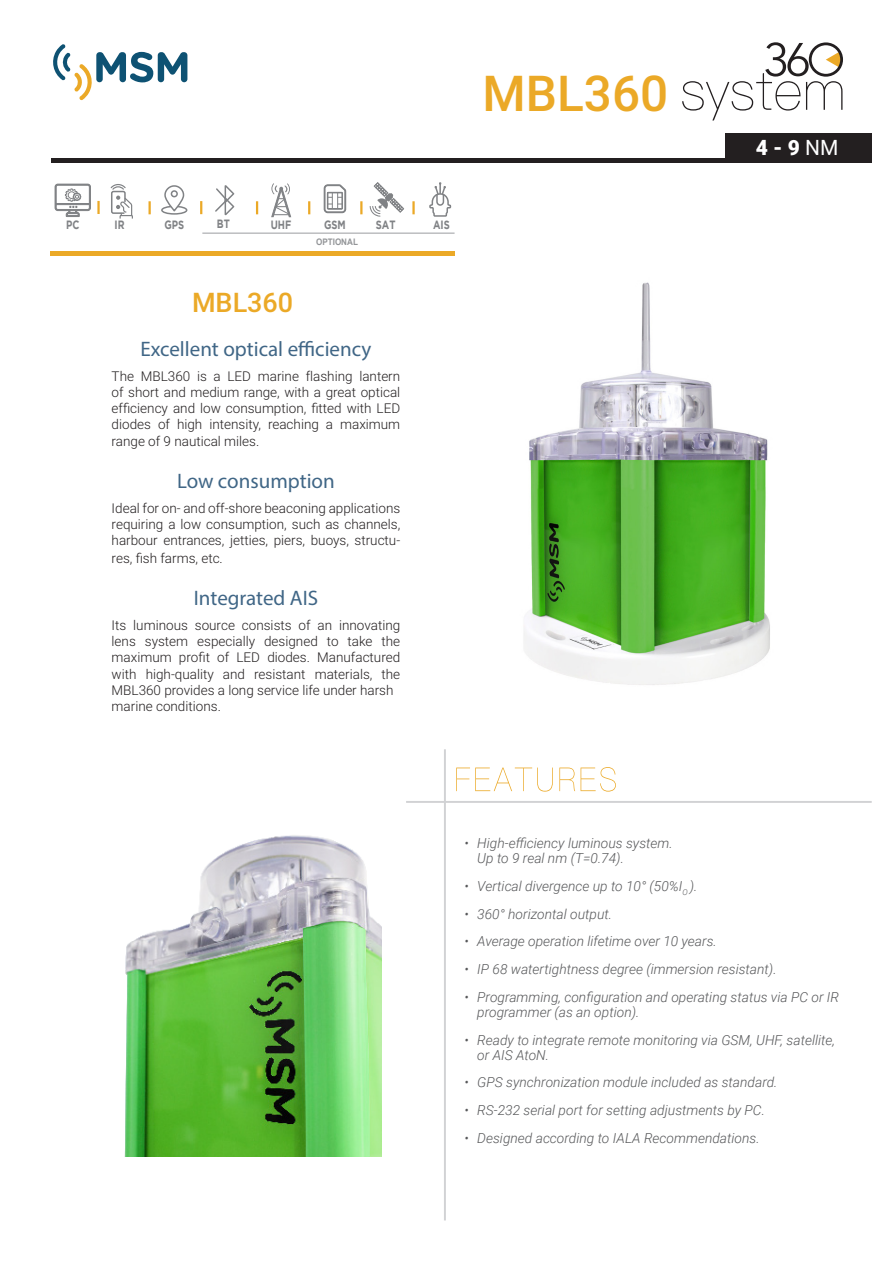
<style>
.page{position:relative;width:893px;height:1263px;background:#fff}
.page>*{position:absolute;margin:0;border:0;box-sizing:border-box;transform-origin:0 0}
.t1{font:500 49.5px "Roboto";color:#eba927}
.t2{font:500 27px "Roboto";color:#eba927}
.t3{font:21px "Myriad Pro";color:#406686}
.t4{font:900 21px "Roboto";color:#fff}
.t5{font:italic 300 13.8px/15px "Roboto";color:#57585a}
.Párrafo_descriptivo{font:300 13.5px/16.2px "Roboto";color:#231f20;text-align:justify}
.t6{font:700 12px "Gotham";color:#808285;scale:.79 1}
.t7{font:700 9px "Arial";color:#939598;scale:.9 1}
.s1{font-weight:400}
</style>
<div class="page">
<svg style="left:53px;top:44px;width:134px;height:56px"></svg>
<div style="left:51px;top:158px;width:821px;height:5px;background:#231f20"></div>
<div style="left:726px;top:133px;width:146px;height:26px;background:#231f20"></div>
<hr style="left:444px;top:749px;width:2px;height:471px;background:#d1d2d4">
<hr style="left:406px;top:801px;width:466px;height:2px;background:#d1d2d4">
<div style="left:51px;top:251px;width:404px;height:5px;background:#eba927"></div>
<hr style="left:202px;top:232px;width:253px;height:2px;background:#bcbdc0">
<svg style="left:682px;top:42px;width:160px;height:78px"></svg>
<div style="left:809px;top:42px;width:34px;height:35px;border:3px solid #231f20;border-radius:50%"></div>
<svg style="left:55px;top:183px;width:36px;height:34px"></svg>
<svg style="left:149px;top:201px;width:2px;height:13px"></svg>
<svg style="left:97px;top:201px;width:3px;height:13px"></svg>
<svg style="left:256px;top:201px;width:2px;height:13px"></svg>
<svg style="left:360px;top:201px;width:2px;height:13px"></svg>
<svg style="left:308px;top:201px;width:2px;height:13px"></svg>
<svg style="left:412px;top:201px;width:3px;height:13px"></svg>
<svg style="left:200px;top:201px;width:2px;height:13px"></svg>
<svg style="left:215px;top:185px;width:19px;height:30px"></svg>
<svg style="left:110px;top:184px;width:23px;height:35px"></svg>
<div style="left:161px;top:206px;width:26px;height:9px;border:2px solid #808285;border-radius:50%"></div>
<svg style="left:164px;top:185px;width:21px;height:27px"></svg>
<div style="left:171px;top:190px;width:7px;height:7px;border:2px solid #808285;border-radius:50%"></div>
<svg style="left:271px;top:183px;width:20px;height:34px"></svg>
<svg style="left:323px;top:184px;width:23px;height:29px"></svg>
<svg style="left:370px;top:182px;width:34px;height:35px"></svg>
<svg style="left:429px;top:182px;width:23px;height:35px"></svg>
<svg style="left:456px;top:767px;width:160px;height:24px"></svg>
<img style="left:524px;top:282px;width:246px;height:403px">
<img style="left:124px;top:835px;width:258px;height:321px">
<p class="t1" style="left:483px;top:59px;width:187px">MBL360</p>
<p class="t6" style="left:66px;top:217px;width:18px">PC</p>
<p class="t6" style="left:115px;top:217px;width:14px">IR</p>
<p class="t6" style="left:164px;top:217px;width:27px">GPS</p>
<p class="t6" style="left:217px;top:217px;width:18px">BT</p>
<p class="t6" style="left:271px;top:217px;width:28px">UHF</p>
<p class="t6" style="left:324px;top:217px;width:29px">GSM</p>
<p class="t6" style="left:376px;top:217px;width:26px">SAT</p>
<p class="t6" style="left:433px;top:217px;width:23px">AIS</p>
<p class="t2" style="left:192px;top:283px;width:103px">MBL360</p>
<p class="t7" style="left:316px;top:236px;width:48px">OPTIONAL</p>
<p class="t3" style="left:140px;top:336px;width:233px">Excellent optical efficiency</p>
<p class="Párrafo_descriptivo" style="left:112px;top:367px;width:290px">The MBL360 is a LED marine flashing lantern of short and medium range, with a great optical efficiency and low consumption, fitted with LED diodes of high intensity, reaching a maximum range of 9 nautical miles.</p>
<p class="t3" style="left:177px;top:468px;width:159px">Low consumption</p>
<p class="Párrafo_descriptivo" style="left:112px;top:499px;width:290px">Ideal for on- and off-shore beaconing applications requiring a low consumption, such as channels, harbour entrances, jetties, piers, buoys, structu-</p>
<p class="Párrafo_descriptivo" style="left:112px;top:550px;width:113px">res, fish farms, etc.</p>
<p class="t3" style="left:194px;top:585px;width:126px">Integrated AIS</p>
<p class="Párrafo_descriptivo" style="left:112px;top:616px;width:290px">Its luminous source consists of an innovating lens system especially designed to take the maximum profit of LED diodes. Manufactured with high-quality and resistant materials, the MBL360 provides a long service life under harsh</p>
<p class="Párrafo_descriptivo" style="left:112px;top:697px;width:111px">marine conditions.</p>
<p class="t4" style="left:756px;top:133px;width:84px">4 - 9 <span class="s1">NM</span></p>
<p class="t5" style="left:477px;top:835px;width:197px;text-indent:-13px">• High-efficiency luminous system.<br>Up to 9 real nm (T=0.74).</p>
<p class="t5" style="left:465px;top:878px;width:234px">• Vertical divergence up to 10° (50%I<sub>O</sub> ).</p>
<p class="t5" style="left:465px;top:906px;width:149px">• 360° horizontal output.</p>
<p class="t5" style="left:465px;top:933px;width:254px">• Average operation lifetime over 10 years.</p>
<p class="t5" style="left:465px;top:961px;width:314px">• IP 68 watertightness degree (immersion resistant).</p>
<p class="t5" style="left:477px;top:989px;width:363px;text-indent:-13px">• Programming, configuration and operating status via PC or IR programmer (as an option).</p>
<p class="t5" style="left:477px;top:1032px;width:359px;text-indent:-13px">• Ready to integrate remote monitoring via GSM, UHF, satellite, or AIS AtoN.</p>
<p class="t5" style="left:465px;top:1074px;width:314px">• GPS synchronization module included as standard.</p>
<p class="t5" style="left:465px;top:1102px;width:302px">• RS-232 serial port for setting adjustments by PC.</p>
<p class="t5" style="left:465px;top:1130px;width:297px">• Designed according to IALA Recommendations.</p>
</div>
